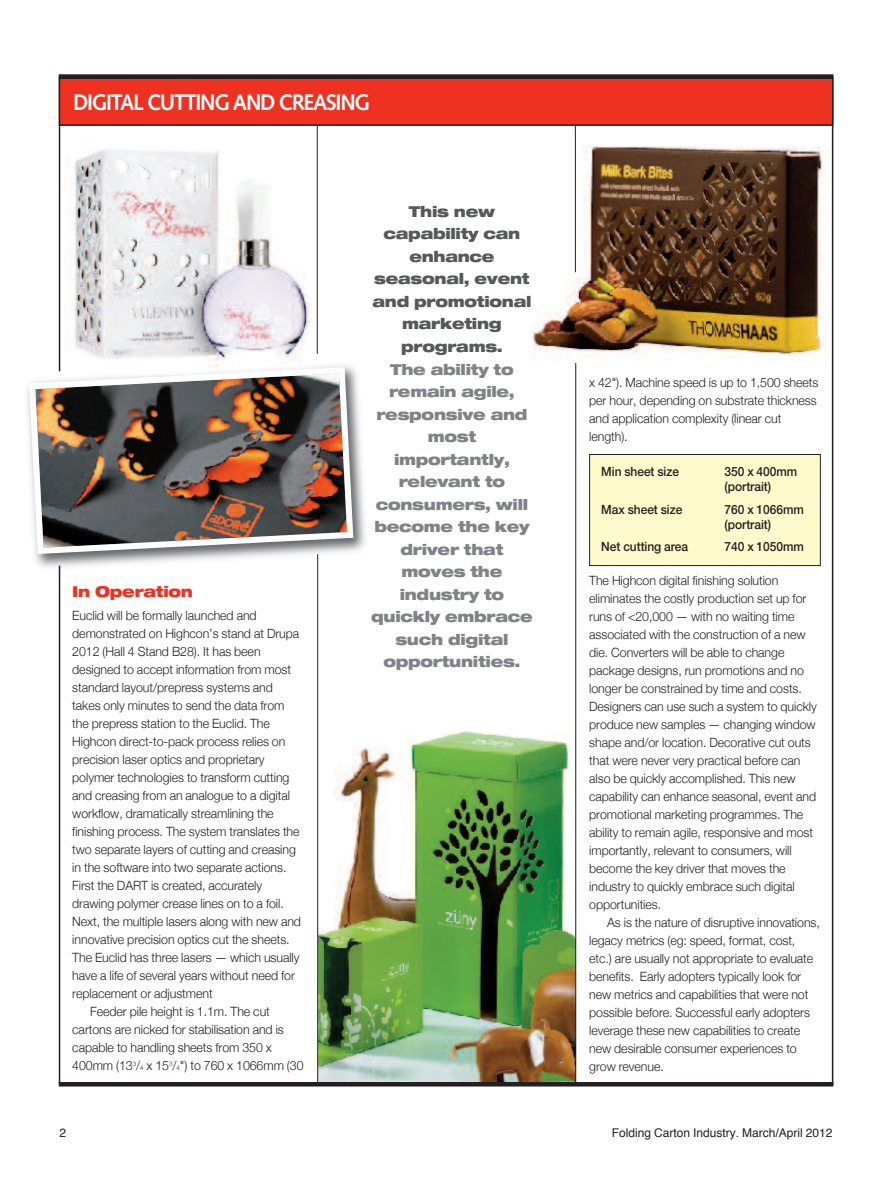
<style>
.page{position:relative;width:893px;height:1191px;background:#fff}
.page>*{position:absolute;margin:0;border:0;box-sizing:border-box;transform-origin:0 0}
.t1{font:700 22.5px "Syntax";letter-spacing:-.055em;color:#fff;scale:.95 1}
.t2{font:900 expanded 15px/22.5px "Helvetica Neue";letter-spacing:-.02em;color:#808285;text-align:center}
.t3{font:900 expanded 15px/22.5px "Helvetica Neue";letter-spacing:-.02em;color:#57585a;text-align:center}
.t4{font:900 expanded 15px "Helvetica Neue";letter-spacing:-.02em;color:#ef3122}
.t5{font:300 12.75px/18px "Helvetica Neue";letter-spacing:-.005em;color:#231f20}
.t6{font:500 12.75px/15px "Helvetica Neue";letter-spacing:-.005em;color:#231f20;scale:.94 1}
.t7{font:12px "Helvetica";color:#231f20}
.s1{font-size:6.3px}
</style>
<div class="page">
<img style="left:72px;top:149px;width:240px;height:211px">
<img style="left:532px;top:130px;width:300px;height:248px">
<img style="left:318px;top:731px;width:257px;height:351px">
<div style="left:59px;top:74px;width:774px;height:5px;background:#231f20"></div>
<hr style="left:59px;top:1082px;width:774px;height:4px;background:#231f20">
<hr style="left:59px;top:75px;width:1px;height:296px;background:#231f20">
<hr style="left:832px;top:76px;width:1px;height:1008px;background:#231f20">
<div style="left:59px;top:78px;width:774px;height:47px;background:#ef3122"></div>
<div style="left:59px;top:77px;width:774px;height:49px;border:2px solid #231f20"></div>
<hr style="left:317px;top:126px;width:1px;height:228px;background:#231f20">
<img style="left:35px;top:360px;width:331px;height:214px">
<img style="left:79px;top:363px;width:233px;height:1px">
<img style="left:27px;top:364px;width:329px;height:193px">
<hr style="left:575px;top:363px;width:1px;height:722px;background:#231f20">
<div style="left:590px;top:454px;width:230px;height:111px;background:#fffbcc"></div>
<div style="left:589px;top:454px;width:232px;height:112px;border:1px solid #231f20"></div>
<hr style="left:575px;top:125px;width:1px;height:147px;background:#231f20">
<hr style="left:317px;top:554px;width:1px;height:530px;background:#231f20">
<hr style="left:59px;top:566px;width:1px;height:518px;background:#231f20">
<h1 class="t1" style="left:73px;top:93px;width:314px">DIGITAL CUTTING AND CREASING</h1>
<p class="t4" style="left:72px;top:586px;width:122px">In Operation</p>
<p class="t5" style="left:72px;top:606px;width:186px">Euclid will be formally launched and</p>
<p class="t5" style="left:72px;top:624px;width:228px">demonstrated on Highcon’s stand at Drupa</p>
<p class="t5" style="left:72px;top:642px;width:190px">2012 (Hall 4 Stand B28). It has been</p>
<p class="t5" style="left:72px;top:660px;width:220px">designed to accept information from most</p>
<p class="t5" style="left:72px;top:678px;width:202px">standard layout/prepress systems and</p>
<p class="t5" style="left:72px;top:696px;width:214px">takes only minutes to send the data from</p>
<p class="t5" style="left:72px;top:714px;width:199px">the prepress station to the Euclid. The</p>
<p class="t5" style="left:72px;top:732px;width:215px">Highcon direct-to-pack process relies on</p>
<p class="t5" style="left:72px;top:750px;width:194px">precision laser optics and proprietary</p>
<p class="t5" style="left:72px;top:768px;width:219px">polymer technologies to transform cutting</p>
<p class="t5" style="left:72px;top:786px;width:219px">and creasing from an analogue to a digital</p>
<p class="t5" style="left:72px;top:804px;width:203px">workflow, dramatically streamlining the</p>
<p class="t5" style="left:72px;top:822px;width:229px">finishing process. The system translates the</p>
<p class="t5" style="left:72px;top:840px;width:225px">two separate layers of cutting and creasing</p>
<p class="t5" style="left:72px;top:858px;width:216px">in the software into two separate actions.</p>
<p class="t5" style="left:72px;top:876px;width:191px">First the DART is created, accurately</p>
<p class="t5" style="left:72px;top:894px;width:213px">drawing polymer crease lines on to a foil.</p>
<p class="t5" style="left:72px;top:912px;width:230px">Next, the multiple lasers along with new and</p>
<p class="t5" style="left:72px;top:930px;width:219px">innovative precision optics cut the sheets.</p>
<p class="t5" style="left:72px;top:948px;width:229px">The Euclid has three lasers — which usually</p>
<p class="t5" style="left:72px;top:966px;width:224px">have a life of several years without need for</p>
<p class="t5" style="left:72px;top:984px;width:142px">replacement or adjustment</p>
<p class="t5" style="left:90px;top:1002px;width:181px">Feeder pile height is 1.1m. The cut</p>
<p class="t5" style="left:72px;top:1020px;width:213px">cartons are nicked for stabilisation and is</p>
<p class="t5" style="left:72px;top:1038px;width:201px">capable to handling sheets from 350 x</p>
<p class="t5" style="left:72px;top:1056px;width:233px">400mm (13<sup>3</sup>/<span class="s1">4</span> x 15<sup>3</sup>/<span class="s1">4</span>") to 760 x 1066mm (30</p>
<p class="t3" style="left:372px;top:201px;width:160px">This new capability can enhance seasonal, event and promotional marketing programs.</p>
<p class="t2" style="left:371px;top:359px;width:163px">The ability to remain agile, responsive and most importantly, relevant to consumers, will become the key driver that moves the industry to quickly embrace such digital opportunities.</p>
<p class="t5" style="left:589px;top:373px;width:231px">x 42"). Machine speed is up to 1,500 sheets per hour, depending on substrate thickness and application complexity (linear cut length).</p>
<p class="t6" style="left:601px;top:465px;width:84px">Min sheet size</p>
<p class="t6" style="left:725px;top:465px;width:79px">350 x 400mm (portrait)</p>
<p class="t6" style="left:601px;top:502px;width:88px">Max sheet size</p>
<p class="t6" style="left:725px;top:502px;width:86px">760 x 1066mm (portrait)</p>
<p class="t6" style="left:601px;top:540px;width:94px">Net cutting area</p>
<p class="t6" style="left:725px;top:540px;width:86px">740 x 1050mm</p>
<p class="t5" style="left:589px;top:571px;width:229px">The Highcon digital finishing solution eliminates the costly production set up for runs of &lt;20,000 — with no waiting time associated with the construction of a new die. Converters will be able to change package designs, run promotions and no longer be constrained by time and costs.<br>Designers can use such a system to quickly produce new samples — changing window shape and/or location. Decorative cut outs that were never very practical before can also be quickly accomplished. This new capability can enhance seasonal, event and promotional marketing programmes. The ability to remain agile, responsive and most importantly, relevant to consumers, will become the key driver that moves the industry to quickly embrace such digital opportunities.</p>
<p class="t5" style="left:589px;top:913px;width:232px;text-indent:18px">As is the nature of disruptive innovations, legacy metrics (eg: speed, format, cost, etc.) are usually not appropriate to evaluate benefits. Early adopters typically look for new metrics and capabilities that were not possible before. Successful early adopters leverage these new capabilities to create new desirable consumer experiences to grow revenue.</p>
<p class="t7" style="left:60px;top:1127px;width:8px">2</p>
<p class="t7" style="left:612px;top:1127px;width:222px">Folding Carton Industry. March/April 2012</p>
</div>
